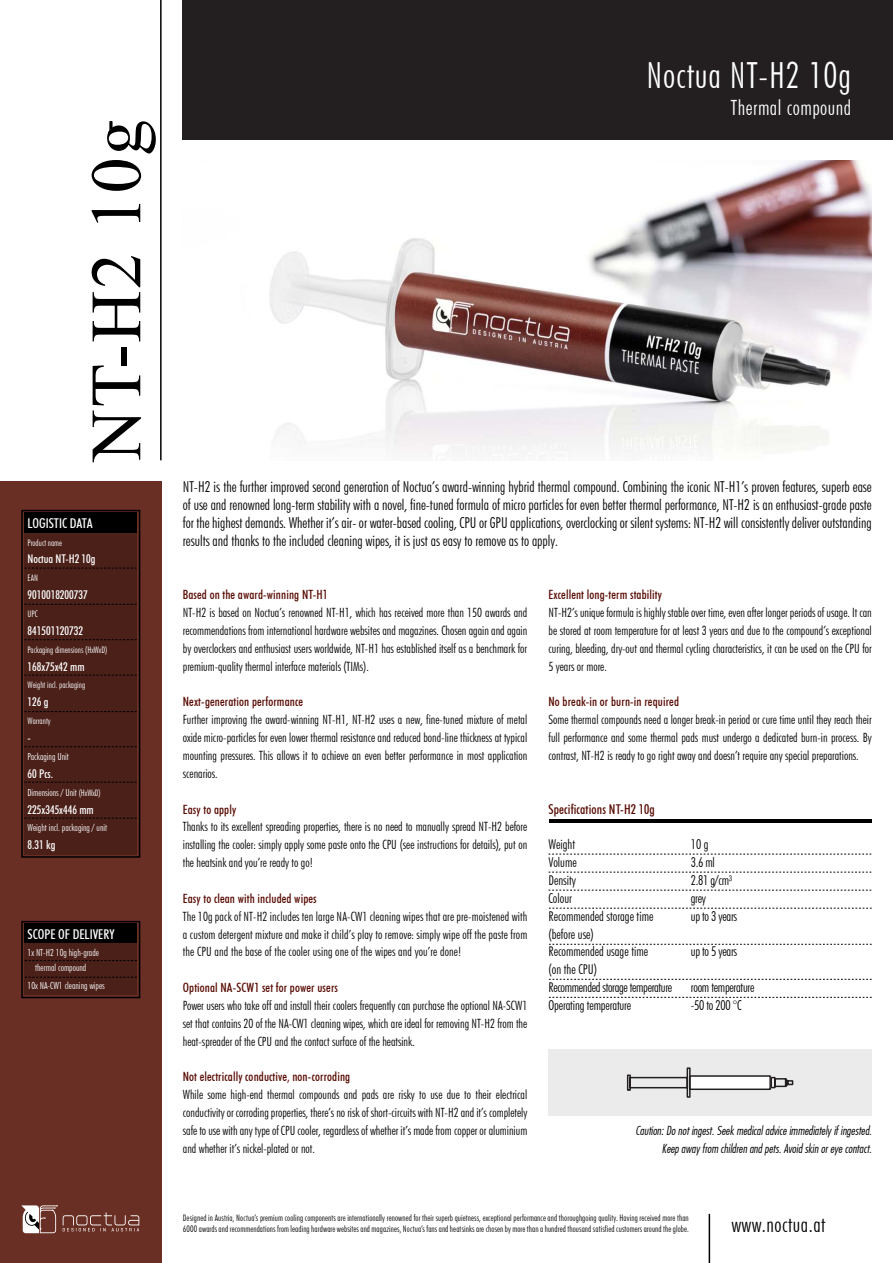
<style>
.page{position:relative;width:893px;height:1263px;background:#fff}
.page>*{position:absolute;margin:0;border:0;box-sizing:border-box;transform-origin:0 0}
.t1{font:72px "Times New Roman";letter-spacing:.025em;color:#000001}
.t2{font:300 condensed 36px "Futura BT";letter-spacing:.025em;color:#fff}
.t3{font:300 condensed 21px "Futura BT";letter-spacing:.025em;color:#fff}
.t4{font:300 condensed 21px "Futura BT";letter-spacing:.025em;color:#000001}
.t5{font:300 condensed 15px/17.9px "Futura BT";color:#000;text-align:justify}
.t6{font:300 condensed 13.5px/17.9px "Futura BT";letter-spacing:-.01em;color:#000}
.t7{font:500 condensed 13.5px "Futura BT";color:#fff}
.t8{font:500 condensed 13.5px "Futura BT";letter-spacing:.01em;color:#570901}
.t9{font:300 condensed 12.75px/17.9px "Futura BT";color:#000001;text-align:justify}
.t10{font:500 condensed 12.75px "Futura BT";letter-spacing:.01em;color:#570901}
.t11{font:12px/17.9px "Futura Lt Cn BT Italic";color:#000;text-align:right}
.t12{font:500 condensed 12px "Futura BT";color:#fff}
.t13{font:300 condensed 9.75px/14.9px "Futura BT";color:#fff;text-align:center}
.t14{font:300 condensed 9px/10.8px "Futura BT";letter-spacing:.01em;color:#000001}
.t15{font:300 condensed 9px "Futura BT";color:#fff}
.s1{font-size:9px}
</style>
<div class="page">
<div style="left:0;top:482px;width:162px;height:781px;background:#6a2f24"></div>
<div style="left:24px;top:531px;width:113px;height:323px;background:#4a2019"></div>
<div style="left:24px;top:513px;width:113px;height:20px;background:#000001"></div>
<div style="left:21px;top:510px;width:119px;height:348px;border:2px solid #000001"></div>
<hr style="left:160px;top:0;width:2px;height:460px;background:#000001">
<div style="left:24px;top:942px;width:113px;height:52px;background:#4a2019"></div>
<div style="left:24px;top:924px;width:113px;height:19px;background:#000001"></div>
<div style="left:21px;top:921px;width:119px;height:77px;border:2px solid #000001"></div>
<svg style="left:24px;top:568px;width:113px;height:1px"></svg>
<svg style="left:24px;top:604px;width:113px;height:1px"></svg>
<svg style="left:24px;top:639px;width:113px;height:1px"></svg>
<svg style="left:24px;top:675px;width:113px;height:1px"></svg>
<svg style="left:24px;top:711px;width:113px;height:1px"></svg>
<svg style="left:24px;top:746px;width:113px;height:1px"></svg>
<svg style="left:24px;top:782px;width:113px;height:1px"></svg>
<svg style="left:24px;top:818px;width:113px;height:1px"></svg>
<hr style="left:709px;top:1214px;width:1px;height:49px;background:#000001">
<div style="left:183px;top:0;width:710px;height:139px;background:#231f20"></div>
<svg style="left:25px;top:960px;width:112px;height:1px"></svg>
<svg style="left:25px;top:977px;width:112px;height:1px"></svg>
<hr style="left:549px;top:819px;width:322px;height:4px;background:#000001">
<svg style="left:549px;top:854px;width:322px;height:1px"></svg>
<svg style="left:549px;top:872px;width:322px;height:1px"></svg>
<svg style="left:549px;top:890px;width:322px;height:1px"></svg>
<svg style="left:549px;top:944px;width:323px;height:1px"></svg>
<svg style="left:549px;top:908px;width:323px;height:1px"></svg>
<svg style="left:549px;top:997px;width:323px;height:1px"></svg>
<svg style="left:549px;top:979px;width:323px;height:1px"></svg>
<div style="left:549px;top:1049px;width:323px;height:67px;background:#ebebeb"></div>
<svg style="left:771px;top:1076px;width:23px;height:13px"></svg>
<div style="left:690px;top:1076px;width:80px;height:13px;background:#fff"></div>
<div style="left:689px;top:1075px;width:82px;height:15px;border:1px solid #231f20"></div>
<svg style="left:626px;top:1067px;width:65px;height:31px"></svg>
<img style="left:270px;top:160px;width:602px;height:296px">
<svg style="left:21px;top:1205px;width:118px;height:28px"></svg>
<h1 class="t1" style="left:65px;top:461px;width:343px;rotate:-90deg">NT-H2 10g</h1>
<p class="t7" style="left:28px;top:515px;width:67px">LOGISTIC DATA</p>
<p class="t15" style="left:28px;top:537px;width:36px">Product name</p>
<p class="t12" style="left:28px;top:552px;width:69px">Noctua NT-H2 10g</p>
<p class="t15" style="left:28px;top:573px;width:12px">EAN</p>
<p class="t12" style="left:28px;top:588px;width:62px">9010018200737</p>
<p class="t15" style="left:28px;top:608px;width:12px">UPC</p>
<p class="t12" style="left:28px;top:623px;width:57px">841501120732</p>
<p class="t15" style="left:28px;top:644px;width:81px">Packaging dimensions (HxWxD)</p>
<p class="t12" style="left:28px;top:659px;width:58px">168x75x42 mm</p>
<p class="t15" style="left:28px;top:680px;width:59px">Weight incl. packaging</p>
<p class="t12" style="left:28px;top:695px;width:22px">126 g</p>
<p class="t15" style="left:28px;top:715px;width:24px">Warranty</p>
<p class="t12" style="left:28px;top:730px;width:5px">-</p>
<p class="t13" style="left:28px;top:749px;width:43px">Packaging Unit</p>
<p class="t12" style="left:28px;top:766px;width:27px">60 Pcs.</p>
<p class="t13" style="left:28px;top:785px;width:75px">Dimensions / Unit <span class="s1">(HxWxD)</span></p>
<p class="t12" style="left:28px;top:802px;width:68px">225x345x446 mm</p>
<p class="t13" style="left:28px;top:820px;width:81px">Weight incl. packaging / unit</p>
<p class="t12" style="left:28px;top:838px;width:29px">8.31 kg</p>
<p class="t7" style="left:28px;top:925px;width:88px">SCOPE OF DELIVERY</p>
<p class="t13" style="left:28px;top:945px;width:73px">1x NT-H2 10g high-grade thermal compound</p>
<p class="t13" style="left:28px;top:978px;width:79px">10x NA-CW1 cleaning wipes</p>
<h2 class="t2" style="left:646px;top:53px;width:206px">Noctua NT-H2 10g</h2>
<h3 class="t3" style="left:731px;top:95px;width:122px">Thermal compound</h3>
<p class="t5" style="left:183px;top:478px;width:690px">NT-H2 is the further improved second generation of Noctua’s award-winning hybrid thermal compound. Combining the iconic NT-H1’s proven features, superb ease of use and renowned long-term stability with a novel, fine-tuned formula of micro particles for even better thermal performance, NT-H2 is an enthusiast-grade paste for the highest demands. Whether it’s air- or water-based cooling, CPU or GPU applications, overclocking or silent systems: NT-H2 will consistently deliver outstanding results and thanks to the included cleaning wipes, it is just as easy to remove as to apply.</p>
<p class="t10" style="left:183px;top:587px;width:146px">Based on the award-winning NT-H1</p>
<p class="t9" style="left:183px;top:603px;width:346px">NT-H2 is based on Noctua’s renowned NT-H1, which has received more than 150 awards and recommendations from international hardware websites and magazines. Chosen again and again by overclockers and enthusiast users worldwide, NT-H1 has established itself as a benchmark for premium-quality thermal interface materials (TIMs).</p>
<p class="t10" style="left:183px;top:694px;width:122px">Next-generation performance</p>
<p class="t9" style="left:183px;top:711px;width:346px">Further improving the award-winning NT-H1, NT-H2 uses a new, fine-tuned mixture of metal oxide micro-particles for even lower thermal resistance and reduced bond-line thickness at typical mounting pressures. This allows it to achieve an even better performance in most application scenarios.</p>
<p class="t10" style="left:183px;top:801px;width:55px">Easy to apply</p>
<p class="t9" style="left:183px;top:818px;width:346px">Thanks to its excellent spreading properties, there is no need to manually spread NT-H2 before installing the cooler: simply apply some paste onto the CPU (see instructions for details), put on the heatsink and you’re ready to go!</p>
<p class="t10" style="left:183px;top:890px;width:135px">Easy to clean with included wipes</p>
<p class="t9" style="left:183px;top:907px;width:346px">The 10g pack of NT-H2 includes ten large NA-CW1 cleaning wipes that are pre-moistened with a custom detergent mixture and make it child’s play to remove: simply wipe off the paste from the CPU and the base of the cooler using one of the wipes and you’re done!</p>
<p class="t10" style="left:183px;top:980px;width:157px">Optional NA-SCW1 set for power users</p>
<p class="t9" style="left:183px;top:996px;width:346px">Power users who take off and install their coolers frequently can purchase the optional NA-SCW1 set that contains 20 of the NA-CW1 cleaning wipes, which are ideal for removing NT-H2 from the heat-spreader of the CPU and the contact surface of the heatsink.</p>
<p class="t10" style="left:183px;top:1069px;width:169px">Not electrically conductive, non-corroding</p>
<p class="t9" style="left:183px;top:1086px;width:346px">While some high-end thermal compounds and pads are risky to use due to their electrical conductivity or corroding properties, there’s no risk of short-circuits with NT-H2 and it’s completely safe to use with any type of CPU cooler, regardless of whether it’s made from copper or aluminium and whether it’s nickel-plated or not.</p>
<p class="t10" style="left:549px;top:587px;width:115px">Excellent long-term stability</p>
<p class="t9" style="left:549px;top:603px;width:325px">NT-H2’s unique formula is highly stable over time, even after longer periods of usage. It can be stored at room temperature for at least 3 years and due to the compound’s exceptional curing, bleeding, dry-out and thermal cycling characteristics, it can be used on the CPU for 5 years or more.</p>
<p class="t10" style="left:549px;top:694px;width:132px">No break-in or burn-in required</p>
<p class="t9" style="left:549px;top:711px;width:325px">Some thermal compounds need a longer break-in period or cure time until they reach their full performance and some thermal pads must undergo a dedicated burn-in process. By contrast, NT-H2 is ready to go right away and doesn’t require any special preparations.</p>
<p class="t8" style="left:549px;top:800px;width:108px">Specifications NT-H2 10g</p>
<p class="t6" style="left:549px;top:835px;width:125px">Weight<br>Volume<br>Density<br>Colour<br>Recommended storage time (before use)<br>Recommended usage time<br>(on the CPU)<br>Recommended storage temperature<br>Operating temperature</p>
<p class="t6" style="left:691px;top:835px;width:48px">10 g<br>3.6 ml<br>2.81 g/cm³ grey<br>up to 3 years</p>
<p class="t6" style="left:691px;top:942px;width:48px">up to 5 years</p>
<p class="t6" style="left:691px;top:978px;width:65px">room temperature -50 to 200 °C</p>
<p class="t11" style="left:635px;top:1121px;width:238px">Caution: Do not ingest. Seek medical advice immediately if ingested.<br>Keep away from children and pets. Avoid skin or eye contact.</p>
<p class="t14" style="left:183px;top:1212px;width:507px">Designed in Austria, Noctua’s premium cooling components are internationally renowned for their superb quietness, exceptional performance and thoroughgoing quality. Having received more than<br>6000 awards and recommendations from leading hardware websites and magazines, Noctua’s fans and heatsinks are chosen by more than a hundred thousand satisfied customers around the globe.</p>
<h3 class="t4" style="left:731px;top:1212px;width:96px">www.noctua.at</h3>
</div>
